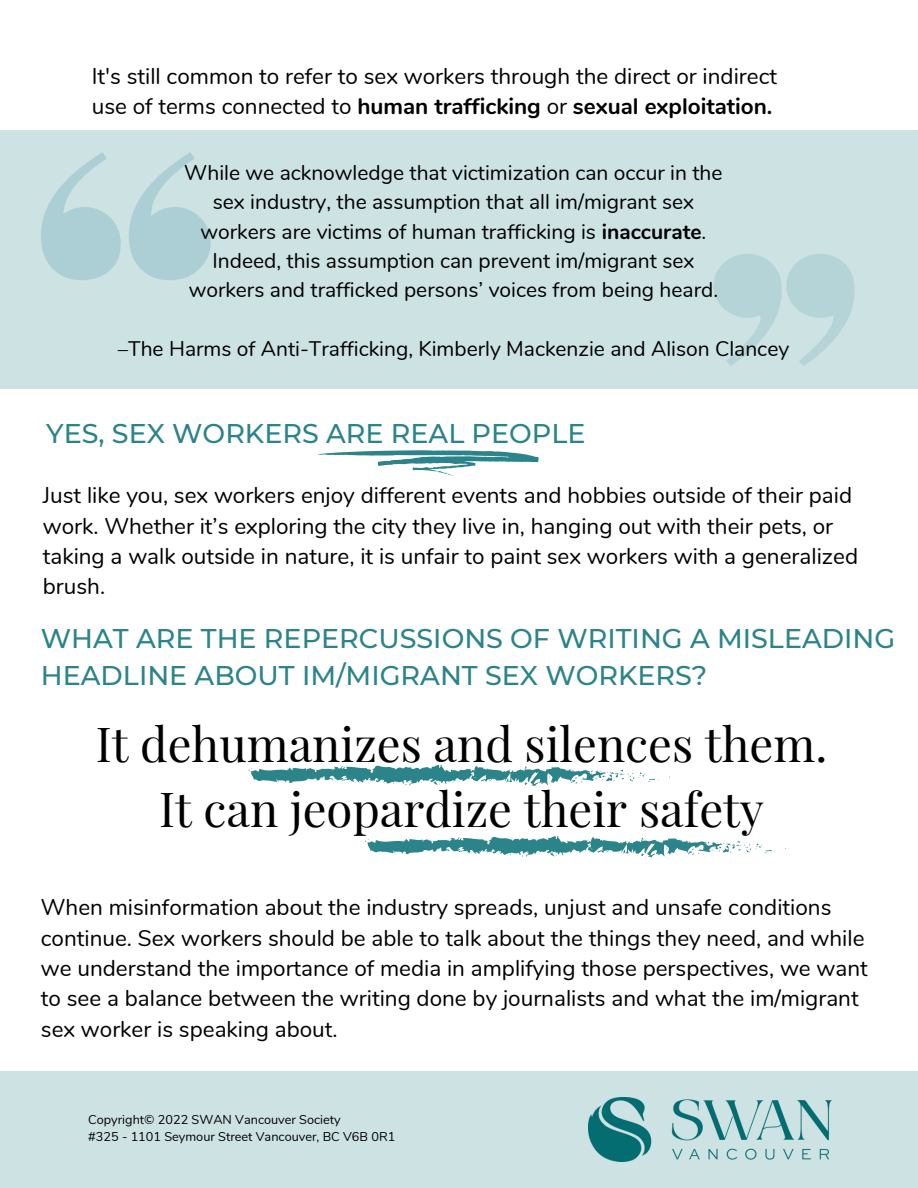
<style>
.page{position:relative;width:918px;height:1188px;background:#cde2e3}
.page>*{position:absolute;margin:0;border:0;box-sizing:border-box;transform-origin:0 0}
.t1{font:47.25px/65.2px "Playfair Display";color:#000;text-align:center}
.t2{font:500 27px/37.2px "Montserrat";color:#2b8489}
.t3{font:22.5px/30.3px "Nunito";color:#000}
.t4{font:21px/29.2px "Nunito";color:#000;text-align:center}
.t5{font:12.75px "Nunito";color:#000}
.s1{font-weight:700}
</style>
<div class="page">
<div style="left:0;top:389px;width:918px;height:681px;background:#fff"></div>
<svg style="left:318px;top:450px;width:221px;height:26px"></svg>
<svg style="left:365px;top:836px;width:421px;height:21px"></svg>
<svg style="left:248px;top:765px;width:421px;height:21px"></svg>
<div style="left:0;top:0;width:918px;height:130px;background:#fff"></div>
<svg style="left:41px;top:152px;width:80px;height:128px"></svg>
<svg style="left:129px;top:152px;width:82px;height:128px"></svg>
<svg style="left:713px;top:254px;width:142px;height:112px"></svg>
<img style="left:589px;top:1098px;width:243px;height:64px">
<h2 class="t3" style="left:92px;top:61px;width:687px">It's still common to refer to sex workers through the direct or indirect use of terms connected to <span class="s1">human trafficking</span> or <span class="s1">sexual exploitation.</span></h2>
<h3 class="t4" style="left:184px;top:159px;width:540px">While we acknowledge that victimization can occur in the sex industry, the assumption that all im/migrant sex workers are victims of human trafficking is <span class="s1">inaccurate</span>.<br>Indeed, this assumption can prevent im/migrant sex workers and trafficked persons’ voices from being heard.</h3>
<p class="t4" style="left:118px;top:334px;width:673px">–The Harms of Anti-Trafficking, Kimberly Mackenzie and Alison Clancey</p>
<p class="t2" style="left:46px;top:415px;width:541px">YES, SEX WORKERS ARE REAL PEOPLE</p>
<h3 class="t3" style="left:43px;top:481px;width:817px">Just like you, sex workers enjoy different events and hobbies outside of their paid work. Whether it’s exploring the city they live in, hanging out with their pets, or taking a walk outside in nature, it is unfair to paint sex workers with a generalized brush.</h3>
<p class="t2" style="left:41px;top:620px;width:856px">WHAT ARE THE REPERCUSSIONS OF WRITING A MISLEADING<br>HEADLINE ABOUT IM/MIGRANT SEX WORKERS?</p>
<h3 class="t1" style="left:96px;top:710px;width:733px">It dehumanizes and silences them.<br>It can jeopardize their safety</h3>
<h3 class="t3" style="left:41px;top:893px;width:829px">When misinformation about the industry spreads, unjust and unsafe conditions continue. Sex workers should be able to talk about the things they need, and while we understand the importance of media in amplifying those perspectives, we want to see a balance between the writing done by journalists and what the im/migrant sex worker is speaking about.</h3>
<h1 class="t5" style="left:88px;top:1111px;width:254px">Copyright© 2022 SWAN Vancouver Society</h1>
<p class="t5" style="left:88px;top:1128px;width:309px">#325 - 1101 Seymour Street Vancouver, BC V6B 0R1</p>
</div>
